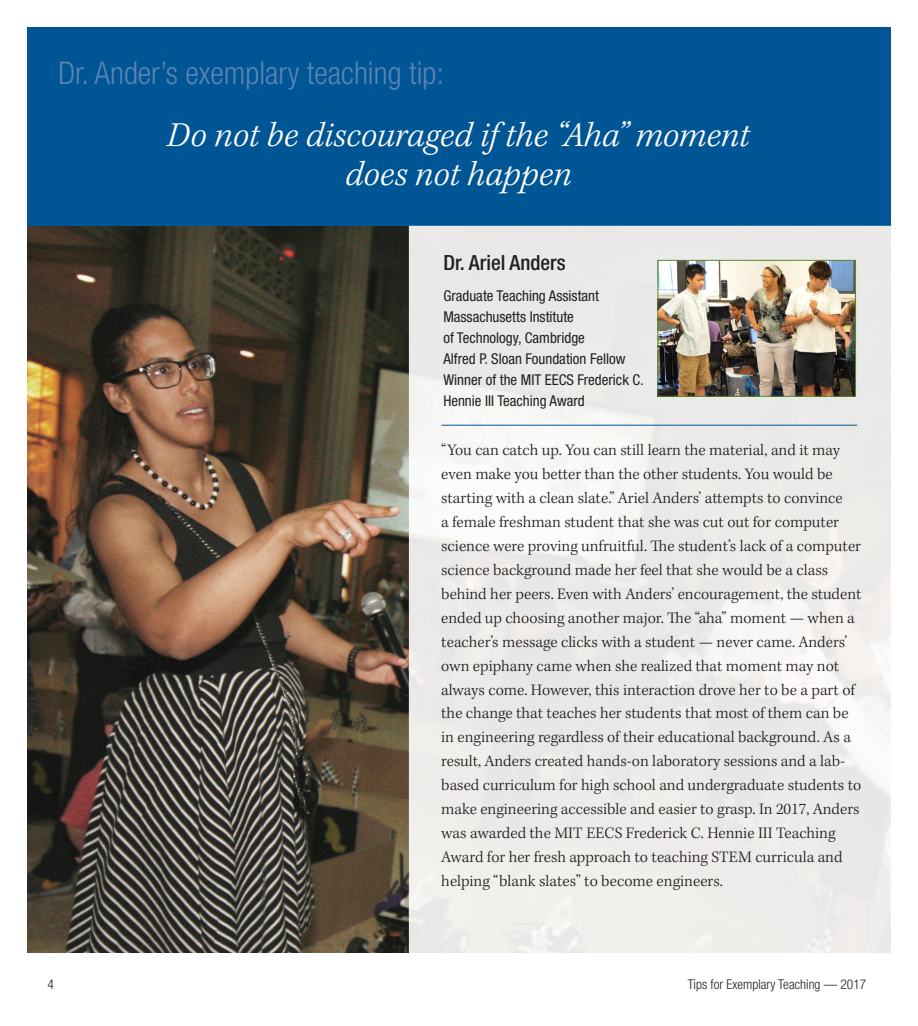
<style>
.page{position:relative;width:918px;height:1026px;background:#fff}
.page>*{position:absolute;margin:0;border:0;box-sizing:border-box;transform-origin:0 0}
.t1{font:italic 300 35.85px/38.8px "Kepler Std";letter-spacing:.005em;color:#fff;text-align:center}
.t2{font:300 condensed 31.35px "Helvetica Neue";color:#5b84b6}
.t3{font:500 condensed 20.85px "Helvetica Neue";color:#231f20}
.t4{font:300 16.5px/23.9px "Kepler Std";color:#231f20}
.t5{font:condensed 15px/20.9px "Helvetica Neue";color:#231f20}
.quote{font:300 condensed 13.5px "Helvetica Neue";color:#231f20}
</style>
<div class="page">
<img style="left:27px;top:226px;width:382px;height:727px">
<div style="left:27px;top:27px;width:864px;height:199px;background:#005594"></div>
<svg style="left:409px;top:226px;width:482px;height:727px;fill:#ecebe9"></svg>
<hr style="left:441px;top:425px;width:416px;height:1px;background:#005594">
<img style="left:660px;top:262px;width:194px;height:132px">
<div style="left:658px;top:260px;width:198px;height:136px;border:1px solid #5c8727"></div>
<p class="t2" style="left:58px;top:55px;width:387px">Dr. Ander’s exemplary teaching tip:</p>
<p class="t1" style="left:167px;top:117px;width:584px">Do not be discouraged if the “Aha” moment does not happen</p>
<p class="t3" style="left:443px;top:250px;width:124px">Dr. Ariel Anders</p>
<p class="t5" style="left:443px;top:285px;width:202px">Graduate Teaching Assistant<br>Massachusetts Institute<br>of Technology, Cambridge<br>Alfred P. Sloan Foundation Fellow<br>Winner of the MIT EECS Frederick C.<br>Hennie III Teaching Award</p>
<p class="t4" style="left:441px;top:439px;width:422px">“You can catch up. You can still learn the material, and it may even make you better than the other students. You would be starting with a clean slate.” Ariel Anders’ attempts to convince<br>a female freshman student that she was cut out for computer science were proving unfruitful. The student’s lack of a computer science background made her feel that she would be a class behind her peers. Even with Anders’ encouragement, the student ended up choosing another major. The “aha” moment — when a teacher’s message clicks with a student — never came. Anders’ own epiphany came when she realized that moment may not always come. However, this interaction drove her to be a part of the change that teaches her students that most of them can be in engineering regardless of their educational background. As a result, Anders created hands-on laboratory sessions and a lab&shy;based curriculum for high school and undergraduate students to make engineering accessible and easier to grasp. In 2017, Anders was awarded the MIT EECS Frederick C. Hennie III Teaching Award for her fresh approach to teaching STEM curricula and helping “blank slates” to become engineers.</p>
<p class="quote" style="left:47px;top:976px;width:8px">4</p>
<p class="quote" style="left:688px;top:976px;width:180px">Tips for Exemplary Teaching — 2017</p>
</div>
